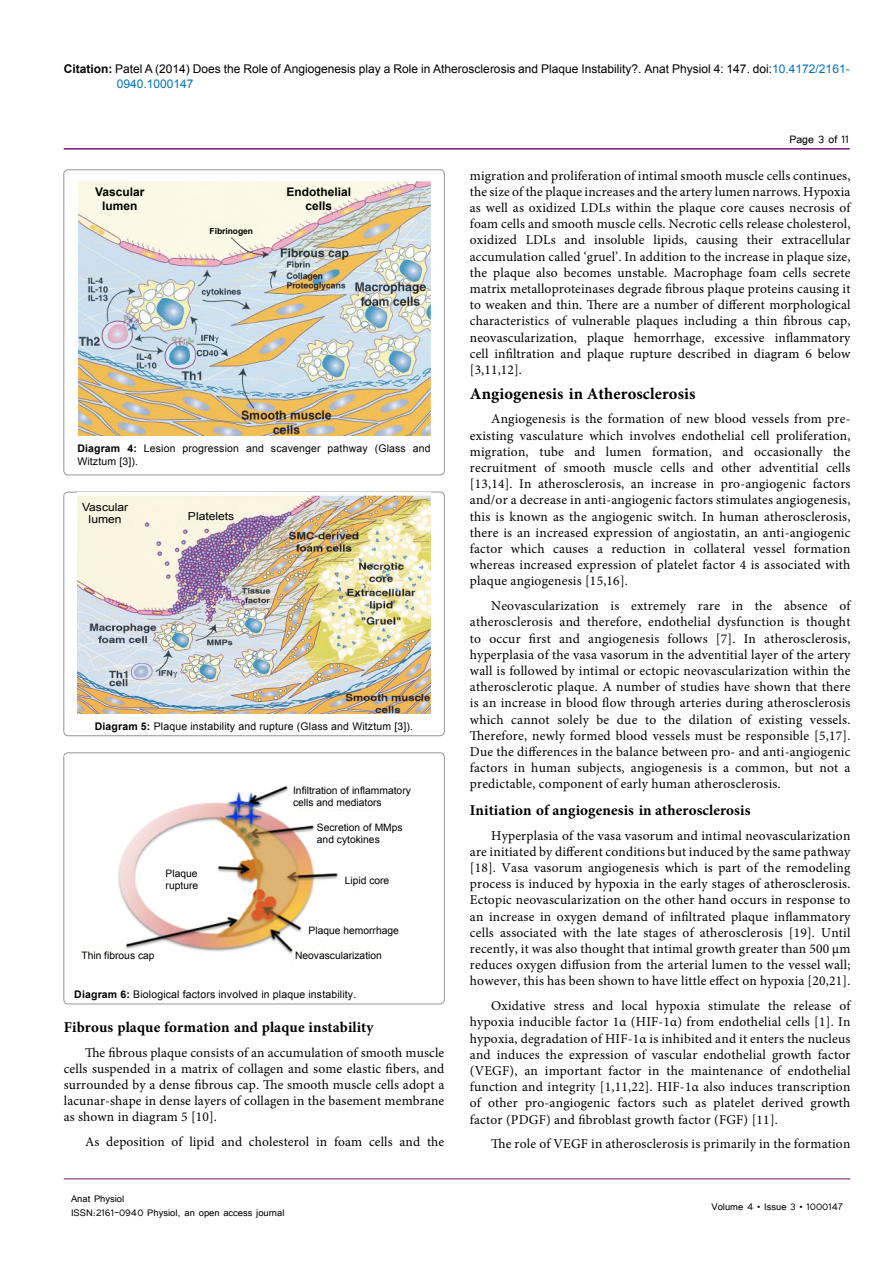
<style>
.page{position:relative;width:893px;height:1263px;background:#fff}
.page>*{position:absolute;margin:0;border:0;box-sizing:border-box;transform-origin:0 0}
.t1{font:700 16.5px "Minion Pro";letter-spacing:.01em;color:#000}
.t2{font:700 15px "Minion Pro";letter-spacing:.01em;color:#000}
.t3{font:13.5px/16.2px "Minion Pro";letter-spacing:.015em;color:#000;text-align:justify}
.t4{font:13.5px "Tunga";color:#000}
.t5{font:12px/15px "Arial";color:#000}
.t6{font:12px/14.4px "Tunga";color:#000}
.t7{font:700 11.85px/14.2px "Arial";color:#000;text-align:center}
.t8{font:10.95px/12px "Arial";color:#000;text-align:center;scale:1.1 1}
.t9{font:10.5px/12.6px "Arial";letter-spacing:.015em;color:#000}
.t10{font:10.2px/12.3px "Arial";color:#000}
.t11{font:700 8.4px "Arial";color:#000}
.s1{font-weight:700}
.s2{color:#0072bc}
</style>
<div class="page">
<hr style="left:64px;top:148px;width:786px;height:2px;background:#741472">
<hr style="left:64px;top:1179px;width:786px;height:1px;background:#741472">
<div style="left:64px;top:492px;width:380px;height:244px;border:1px solid #939598;border-radius:4px"></div>
<img style="left:77px;top:493px;width:354px;height:221px">
<div style="left:185px;top:505px;width:53px;height:17px;background:#f9f4e0"></div>
<div style="left:80px;top:501px;width:54px;height:27px;background:#f9f4e0"></div>
<img style="left:78px;top:181px;width:353px;height:255px">
<div style="left:88px;top:184px;width:68px;height:30px;background:#fbf8e5"></div>
<svg style="left:273px;top:183px;width:85px;height:32px;background:#f7f1df"></svg>
<div style="left:202px;top:222px;width:57px;height:15px;background:#fbf8e5"></div>
<div style="left:64px;top:170px;width:380px;height:305px;border:1px solid #939598;border-radius:4px"></div>
<img style="left:86px;top:781px;width:323px;height:185px">
<div style="left:294px;top:951px;width:89px;height:13px;background:#fff"></div>
<div style="left:307px;top:924px;width:94px;height:15px;background:#fff"></div>
<div style="left:342px;top:871px;width:52px;height:19px;background:#fff"></div>
<div style="left:317px;top:821px;width:88px;height:27px;background:#fff"></div>
<div style="left:291px;top:783px;width:130px;height:26px;background:#fff"></div>
<div style="left:79px;top:951px;width:77px;height:13px;background:#fff"></div>
<div style="left:158px;top:866px;width:44px;height:28px;background:#fff"></div>
<div style="left:64px;top:753px;width:380px;height:251px;border:1px solid #939598;border-radius:4px"></div>
<p class="t5" style="left:117px;top:61px;width:734px;text-indent:-53px"><span class="s1">Citation:</span> Patel A (2014) Does the Role of Angiogenesis play a Role in Atherosclerosis and Plaque Instability?. Anat Physiol 4: 147. doi:<span class="s2">10.4172/2161-<br>0940.1000147</span></p>
<p class="t7" style="left:95px;top:185px;width:51px">Vascular lumen</p>
<p class="t7" style="left:287px;top:185px;width:66px">Endothelial cells</p>
<p class="t11" style="left:209px;top:225px;width:45px">Fibrinogen</p>
<p class="t9" style="left:77px;top:442px;width:355px"><span class="s1">Diagram 4:</span> Lesion progression and scavenger pathway (Glass and<br>Witztum [3]).</p>
<p class="t8" style="left:82px;top:501px;width:43px">Vascular lumen</p>
<p class="t8" style="left:188px;top:511px;width:44px">Platelets</p>
<p class="t9" style="left:95px;top:720px;width:320px"><span class="s1">Diagram 5:</span> Plaque instability and rupture (Glass and Witztum [3]).</p>
<p class="t10" style="left:166px;top:867px;width:34px">Plaque rupture</p>
<p class="t10" style="left:293px;top:784px;width:119px">Infiltration of inflammatory cells and mediators</p>
<p class="t10" style="left:317px;top:821px;width:87px">Secretion of MMps and cytokines</p>
<p class="t10" style="left:345px;top:874px;width:46px">Lipid core</p>
<p class="t10" style="left:309px;top:925px;width:92px">Plaque hemorrhage</p>
<p class="t10" style="left:81px;top:950px;width:75px">Thin fibrous cap</p>
<p class="t10" style="left:295px;top:950px;width:88px">Neovascularization</p>
<p class="t9" style="left:74px;top:988px;width:283px"><span class="s1">Diagram 6:</span> Biological factors involved in plaque instability.</p>
<p class="t2" style="left:64px;top:1016px;width:311px">Fibrous plaque formation and plaque instability</p>
<p class="t3" style="left:64px;top:1044px;width:382px;text-indent:21px">The fibrous plaque consists of an accumulation of smooth muscle cells suspended in a matrix of collagen and some elastic fibers, and surrounded by a dense fibrous cap. The smooth muscle cells adopt a lacunar-shape in dense layers of collagen in the basement membrane as shown in diagram 5 [10].</p>
<p class="t3" style="left:85px;top:1134px;width:361px">As deposition of lipid and cholesterol in foam cells and the</p>
<p class="t6" style="left:71px;top:1190px;width:215px">Anat Physiol<br>ISSN:2161-0940 Physiol, an open access journal</p>
<p class="t4" style="left:789px;top:131px;width:61px">Page 3 of 11</p>
<p class="t3" style="left:470px;top:167px;width:382px">migration and proliferation of intimal smooth muscle cells continues, the size of the plaque increases and the artery lumen narrows. Hypoxia as well as oxidized LDLs within the plaque core causes necrosis of foam cells and smooth muscle cells. Necrotic cells release cholesterol, oxidized LDLs and insoluble lipids, causing their extracellular accumulation called ‘gruel’. In addition to the increase in plaque size, the plaque also becomes unstable. Macrophage foam cells secrete matrix metalloproteinases degrade fibrous plaque proteins causing it to weaken and thin. There are a number of different morphological characteristics of vulnerable plaques including a thin fibrous cap, neovascularization, plaque hemorrhage, excessive inflammatory cell infiltration and plaque rupture described in diagram 6 below [3,11,12].</p>
<p class="t1" style="left:470px;top:382px;width:227px">Angiogenesis in Atherosclerosis</p>
<p class="t3" style="left:470px;top:411px;width:382px;text-indent:21px">Angiogenesis is the formation of new blood vessels from pre&shy;existing vasculature which involves endothelial cell proliferation, migration, tube and lumen formation, and occasionally the recruitment of smooth muscle cells and other adventitial cells [13,14]. In atherosclerosis, an increase in pro‐angiogenic factors and/or a decrease in anti-angiogenic factors stimulates angiogenesis, this is known as the angiogenic switch. In human atherosclerosis, there is an increased expression of angiostatin, an anti-angiogenic factor which causes a reduction in collateral vessel formation whereas increased expression of platelet factor 4 is associated with plaque angiogenesis [15,16].</p>
<p class="t3" style="left:470px;top:598px;width:382px;text-indent:21px">Neovascularization is extremely rare in the absence of atherosclerosis and therefore, endothelial dysfunction is thought to occur first and angiogenesis follows [7]. In atherosclerosis, hyperplasia of the vasa vasorum in the adventitial layer of the artery wall is followed by intimal or ectopic neovascularization within the atherosclerotic plaque. A number of studies have shown that there is an increase in blood flow through arteries during atherosclerosis which cannot solely be due to the dilation of existing vessels.<br>Therefore, newly formed blood vessels must be responsible [5,17].<br>Due the differences in the balance between pro- and anti-angiogenic factors in human subjects, angiogenesis is a common, but not a predictable, component of early human atherosclerosis.</p>
<p class="t2" style="left:470px;top:799px;width:282px">Initiation of angiogenesis in atherosclerosis</p>
<p class="t3" style="left:470px;top:827px;width:382px;text-indent:21px">Hyperplasia of the vasa vasorum and intimal neovascularization are initiated by different conditions but induced by the same pathway [18]. Vasa vasorum angiogenesis which is part of the remodeling process is induced by hypoxia in the early stages of atherosclerosis.<br>Ectopic neovascularization on the other hand occurs in response to an increase in oxygen demand of infiltrated plaque inflammatory cells associated with the late stages of atherosclerosis [19]. Until recently, it was also thought that intimal growth greater than 500 μm reduces oxygen diffusion from the arterial lumen to the vessel wall; however, this has been shown to have little effect on hypoxia [20,21].</p>
<p class="t3" style="left:470px;top:998px;width:382px;text-indent:21px">Oxidative stress and local hypoxia stimulate the release of hypoxia inducible factor 1α (HIF-1α) from endothelial cells [1]. In hypoxia, degradation of HIF-1α is inhibited and it enters the nucleus and induces the expression of vascular endothelial growth factor (VEGF), an important factor in the maintenance of endothelial function and integrity [1,11,22]. HIF-1α also induces transcription of other pro-angiogenic factors such as platelet derived growth factor (PDGF) and fibroblast growth factor (FGF) [11].</p>
<p class="t3" style="left:491px;top:1136px;width:361px">The role of VEGF in atherosclerosis is primarily in the formation</p>
<p class="t6" style="left:711px;top:1199px;width:133px">Volume 4 • Issue 3 • 1000147</p>
</div>
